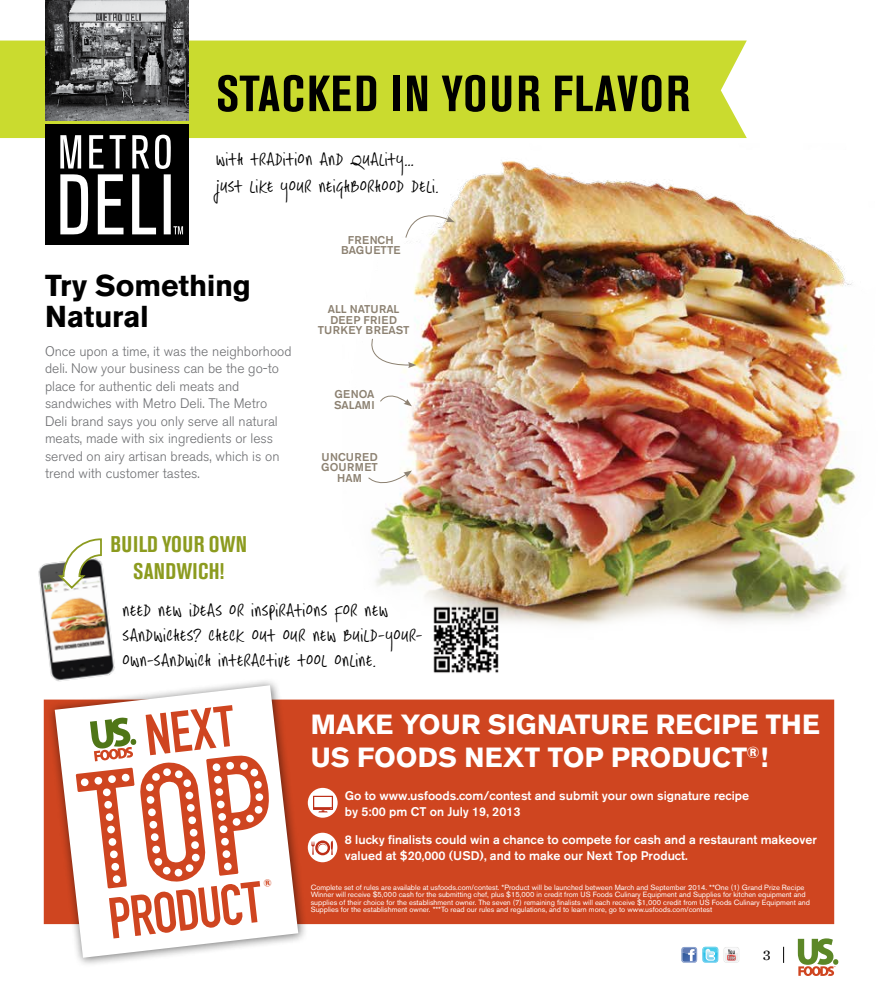
<style>
.page{position:relative;width:878px;height:990px;background:#fff}
.page>*{position:absolute;margin:0;border:0;box-sizing:border-box;transform-origin:0 0}
.t1{font:700 condensed 50.38px "Akzidenz Grotesk Pro";letter-spacing:.03em;color:#000}
.t2{font:700 30px/31.2px "Akzidenz Grotesk BE";letter-spacing:-.005em;color:#000}
.t3{font:700 27.5px/32.5px "Akzidenz Grotesk BE";letter-spacing:.005em;color:#fff}
.t4{font:22.5px/25px "Hasty Tasty";letter-spacing:.015em;color:#000}
.t5{font:700 condensed 22.5px/27px "Akzidenz Grotesk Pro";letter-spacing:.02em;color:#8c9b1f;text-align:center}
.t6{font:700 16px "Akzidenz Grotesk BE";color:#fff}
.t7{font:15px "Chronicle Text G1";color:#000}
.t8{font:300 13.75px/17.5px "Akzidenz Grotesk BE";color:#6d6e71}
.t9{font:500 12.5px/16.2px "Akzidenz Grotesk BE";color:#fff}
.t10{font:500 11.25px/10.6px "Akzidenz Grotesk BE";letter-spacing:.02em;color:#8c8171;text-align:center}
.t11{font:500 11.25px/10.6px "Akzidenz Grotesk BE";letter-spacing:.04em;color:#8c8171;text-align:center}
.t12{font:7.5px/7.5px "Akzidenz Grotesk BE";color:#fff}
.s1{font-size:27.5px}
</style>
<div class="page">
<img style="left:38px;top:562px;width:77px;height:142px">
<div style="left:305px;top:700px;width:528px;height:223px;background:#cf4520"></div>
<div style="left:0;top:41px;width:746px;height:97px;background:#cadb2f"></div>
<div style="left:45px;top:124px;width:143px;height:121px;background:#000"></div>
<svg style="left:60px;top:135px;width:123px;height:99px"></svg>
<img style="left:45px;top:0;width:143px;height:120px">
<img style="left:370px;top:161px;width:487px;height:464px">
<img style="left:432px;top:606px;width:67px;height:67px">
<svg style="left:797px;top:938px;width:41px;height:38px"></svg>
<svg style="left:783px;top:947px;width:1px;height:16px"></svg>
<svg style="left:681px;top:947px;width:37px;height:16px"></svg>
<div style="left:723px;top:947px;width:16px;height:16px;background:#ededed;border-radius:3px"></div>
<div style="left:724px;top:948px;width:14px;height:14px;background:#f5f6f6;border-radius:2px"></div>
<svg style="left:725px;top:948px;width:13px;height:13px"></svg>
<div style="left:47px;top:678px;width:261px;height:290px;background:#000;opacity:.55"></div>
<svg style="left:55px;top:685px;width:243px;height:273px"></svg>
<svg style="left:56px;top:538px;width:47px;height:52px"></svg>
<svg style="left:370px;top:338px;width:46px;height:30px"></svg>
<svg style="left:405px;top:205px;width:50px;height:34px"></svg>
<svg style="left:379px;top:389px;width:33px;height:17px"></svg>
<svg style="left:368px;top:471px;width:44px;height:20px"></svg>
<div style="left:308px;top:833px;width:29px;height:29px;background:#fff;border-radius:50%"></div>
<svg style="left:311px;top:840px;width:22px;height:15px"></svg>
<svg style="left:308px;top:788px;width:29px;height:30px"></svg>
<svg style="left:313px;top:796px;width:20px;height:16px"></svg>
<svg style="left:76px;top:705px;width:195px;height:233px"></svg>
<h1 class="t1" style="left:216px;top:61px;width:475px">STACKED IN YOUR FLAVOR</h1>
<h3 class="t4" style="left:216px;top:150px;width:224px;line-height:26.2px">With tradition and quality… just like your neighborhood deli.</h3>
<h2 class="t2" style="left:45px;top:270px;width:207px">TRY SOMETHING<br>NATURAL</h2>
<p class="t8" style="left:45px;top:342px;width:248px">Once upon a time, it was the neighborhood deli. Now your business can be the go-to place for authentic deli meats and sandwiches with Metro Deli. The Metro Deli brand says you only serve all natural meats, made with six ingredients or less served on airy artisan breads, which is on trend with customer tastes.</p>
<h3 class="t5" style="left:110px;top:530px;width:138px">BUILD YOUR OWN<br>SANDWICH!</h3>
<h3 class="t10" style="left:341px;top:234px;width:61px">french bag uette</h3>
<h3 class="t10" style="left:318px;top:304px;width:93px">All Natural deep fried turkey breast</h3>
<h3 class="t10" style="left:334px;top:389px;width:42px;text-align:left">genoa salam i</h3>
<h3 class="t11" style="left:321px;top:451px;width:58px">uncured gourmet ham</h3>
<h3 class="t4" style="left:122px;top:601px;width:301px">Need new ideas or inspirations for new sandwiches? Check out our new Build-Your-<br>Own-Sandwich interactive tool online.</h3>
<h3 class="t3" style="left:311px;top:709px;width:195px">MAKE YOUR SIGN</h3>
<h3 class="t3" style="left:310px;top:709px;width:474px;text-indent:246px">ATU RE RECI PE THE<br>US FOODS NEXT TOP PRODUCT</h3>
<h3 class="t6" style="left:746px;top:743px;width:23px">®<span class="s1">!</span></h3>
<h3 class="t9" style="left:345px;top:787px;width:406px">Go to www.usfoods.com/contest and submit your own signature recipe by 5:00 pm CT on July 19, 2013</h3>
<h3 class="t9" style="left:345px;top:831px;width:473px">8 lucky finalists could win a chance to compete for cash and a restaurant makeover valued at $20,000 (USD), and to make our N ext Top Product.</h3>
<p class="t12" style="left:311px;top:883px;width:500px">Complete set of rules are available at usfoods.com/contest. *Product will be launched between March and September 2014. **One (1) Grand Prize Recipe Winner will receive $5,000 cash for the submitting chef, plus $15,000 in credit from US Foods Culinary Equipment and Supplies for kitchen equipment and supplies of their choice for the establishment owner. The seven (7) remaining finalists will each receive $1,000 credit from US Foods Culinary Equipment and Supplies for the establishment owner. ***To read our rules and regulations, and to learn more, go to www.usfoods.com/contest</p>
<h3 class="t7" style="left:762px;top:944px;width:9px">3</h3>
</div>
